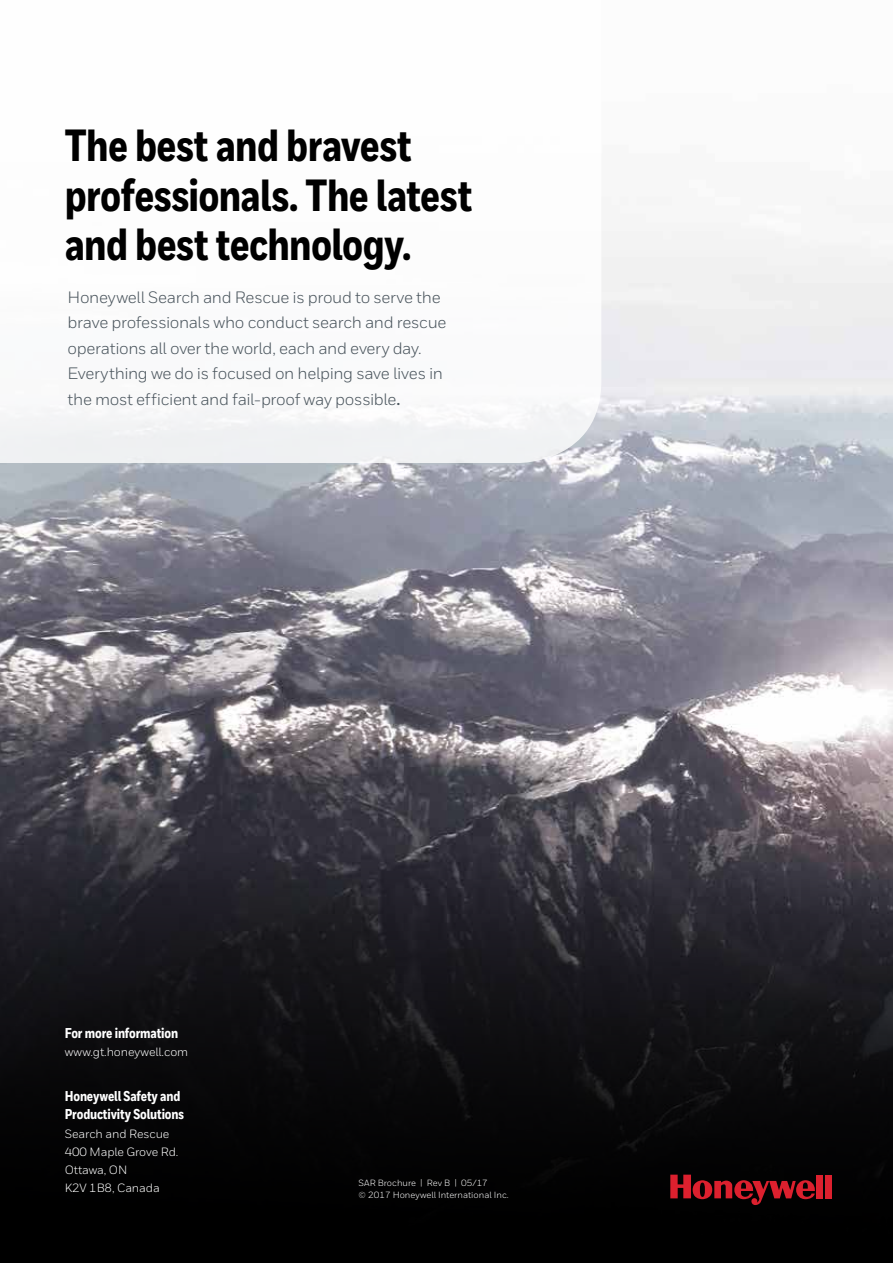
<style>
.page{position:relative;width:893px;height:1263px;background:#fff}
.page>*{position:absolute;margin:0;border:0;box-sizing:border-box;transform-origin:0 0}
.t1{font:800 45px/49.5px "Honeywell Cond";letter-spacing:-.015em;color:#000}
.t2{font:16.5px/25.5px "Honeywell Sans";letter-spacing:-.02em;color:#48535b}
.t3{font:800 14.25px/18px "Honeywell Cond";letter-spacing:-.01em;color:#fff}
.t4{font:12px/18px "Honeywell Sans";letter-spacing:-.01em;color:#fff}
.t5{font:9px/12px "Honeywell Sans";color:#fff}
.s1{font-weight:700}
</style>
<div class="page">
<img style="left:0;top:231px;width:893px;height:603px">
<svg style="left:0;top:834px;width:893px;height:429px;background:#131316"></svg>
<div style="left:816px;top:1175px;width:7px;height:23px;background:#dc202e"></div>
<div style="left:826px;top:1175px;width:6px;height:23px;background:#dc202e"></div>
<svg style="left:670px;top:1175px;width:145px;height:30px;background:#590d13"></svg>
<svg style="left:0;top:231px;width:601px;height:232px"></svg>
<h1 class="t1" style="left:65px;top:122px;width:409px">The best and bravest professionals. The latest and best technology.</h1>
<p class="t2" style="left:68px;top:284px;width:380px">Honeywell Search and Rescue is proud to serve the brave professionals who conduct search and rescue operations all over the world, each and every day.<br>Everything we do is focused on helping save lives in the most efficient and fail-proof way possible<span class="s1">.</span></p>
<p class="t3" style="left:65px;top:1025px;width:115px">For more information</p>
<p class="t4" style="left:65px;top:1043px;width:125px">www.gt.honeywell.com</p>
<p class="t3" style="left:65px;top:1088px;width:121px">Honeywell Safety and<br>Productivity Solutions</p>
<p class="t4" style="left:65px;top:1124px;width:115px">Search and Rescue<br>400 Maple Grove Rd.<br>Ottawa, ON<br>K2V 1B8, Canada</p>
<p class="t5" style="left:359px;top:1176px;width:152px">SAR Brochure | Rev B | 05/17<br>© 2017 Honeywell International Inc.</p>
</div>
